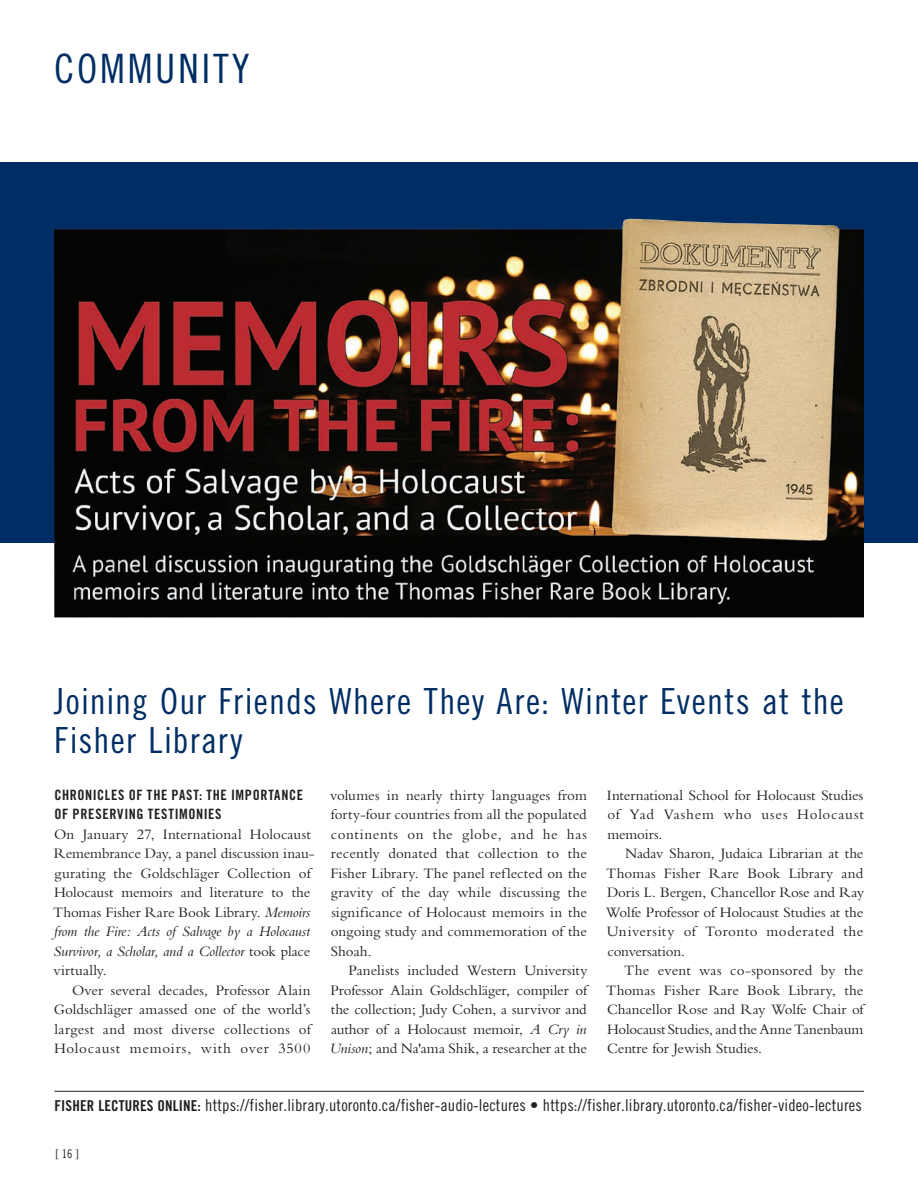
<style>
.page{position:relative;width:918px;height:1188px;background:#fff}
.page>*{position:absolute;margin:0;border:0;box-sizing:border-box;transform-origin:0 0}
.t1{font:40.5px "Trade Gothic LT Std Cn 18";letter-spacing:.07em;color:#002e64}
.t2{font:36px/39px "Trade Gothic LT Std Cn 18";letter-spacing:.035em;color:#002e64}
.t3{font:16.5px "Trade Gothic LT Std Cn 18";letter-spacing:.01em;color:#231f20}
.t4{font:15px/19.5px "Bembo";letter-spacing:.005em;color:#231f20;text-align:justify}
.t5{font:14.25px/19.5px "Trade Gothic LT Std Bd Cn 20";letter-spacing:.04em;color:#231f20}
.t6{font:12px "Trade Gothic LT Std Cn 18";color:#231f20}
.s1{font-style:italic}
.s2{font-family:"Trade Gothic LT Std Bd Cn 20";font-size:15px}
</style>
<div class="page">
<div style="left:0;top:162px;width:918px;height:380px;background:#002e64"></div>
<hr style="left:54px;top:1091px;width:810px;height:1px;background:#231f20">
<img style="left:54px;top:219px;width:810px;height:398px">
<h1 class="t1" style="left:54px;top:45px;width:197px">COMMUNITY</h1>
<h2 class="t2" style="left:54px;top:682px;width:791px">Joining Our Friends Where They Are: Winter Events at the<br>Fisher Library</h2>
<p class="t5" style="left:54px;top:785px;width:250px">CHRONICLES OF THE PAST: THE IMPORTANCE<br>OF PRESERVING TESTIMONIES</p>
<p class="t4" style="left:53px;top:824px;width:263px;text-align:left">On January 27, International Holocaust Remembrance Day, a panel discussion inau&shy;gurating the Goldschläger Collection of Holocaust memoirs and literature to the Thomas Fisher Rare Book Library. <span class="s1">Memoirs from the Fire: Acts of Salvage by a Holocaust Survivor, a Scholar, and a Collector</span> took place virtually.</p>
<p class="t4" style="left:54px;top:980px;width:258px;text-indent:18px">Over several decades, Professor Alain Goldschläger amassed one of the world’s largest and most diverse collections of Holocaust memoirs, with over 3500</p>
<p class="t4" style="left:330px;top:785px;width:258px">volumes in nearly thirty languages from forty-four countries from all the populated continents on the globe, and he has recently donated that collection to the Fisher Library. The panel reflected on the gravity of the day while discussing the significance of Holocaust memoirs in the ongoing study and commemoration of the Shoah.</p>
<p class="t4" style="left:330px;top:960px;width:259px;text-indent:19px">Panelists included Western University Professor Alain Goldschläger, compiler of the collection; Judy Cohen, a survivor and author of a Holocaust memoir, <span class="s1">A Cry in Unison</span>; and Na'ama Shik, a researcher at the</p>
<p class="t4" style="left:607px;top:785px;width:258px">International School for Holocaust Studies of Yad Vashem who uses Holocaust memoirs.</p>
<p class="t4" style="left:606px;top:843px;width:260px;text-indent:19px">Nadav Sharon, Judaica Librarian at the Thomas Fisher Rare Book Library and Doris L. Bergen, Chancellor Rose and Ray Wolfe Professor of Holocaust Studies at the University of Toronto moderated the conversation.</p>
<p class="t4" style="left:606px;top:960px;width:259px;text-indent:18px">The event was co-sponsored by the Thomas Fisher Rare Book Library, the Chancellor Rose and Ray Wolfe Chair of Holocaust Studies, and the Anne Tanenbaum Centre for Jewish Studies.</p>
<p class="t3" style="left:54px;top:1095px;width:809px"><span class="s2">FISHER LECTURES ONLINE:</span> https://fisher.library.utoronto.ca/fisher-audio-lectures • https://fisher.library.utoronto.ca/fisher-video-lectures</p>
<p class="t6" style="left:56px;top:1147px;width:25px">[ 16 ]</p>
</div>
